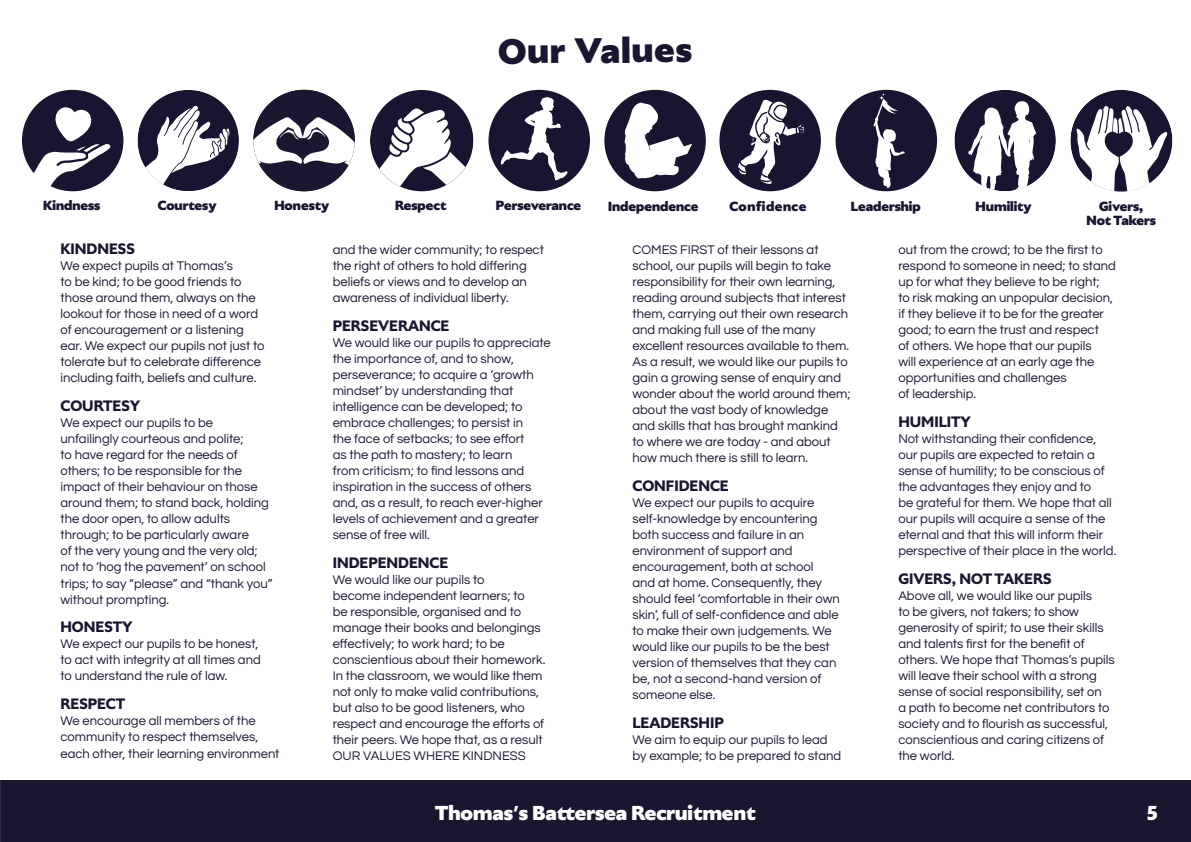
<style>
.page{position:relative;width:1191px;height:842px;background:#fff}
.page>*{position:absolute;margin:0;border:0;box-sizing:border-box;transform-origin:0 0}
.t1{font:700 35px "Gardner Sans";letter-spacing:.02em;color:#1b1630}
.t2{font:700 20px "Gardner Sans";color:#fff}
.t3{font:600 15px "Gardner Sans";color:#1b1630}
.t4{font:700 13.1px/13.9px "Gardner Sans";color:#1a1430;text-align:center}
.t5{font:700 13.1px "Gardner Sans";letter-spacing:.04em;color:#1a1430}
.t6{font:13px/16px "Questrial";color:#1b1630}
.s1{font-family:"Avenir";font-weight:900}
</style>
<div class="page">
<div style="left:0;top:781px;width:1191px;height:61px;background:#1b1630"></div>
<svg style="left:137px;top:90px;width:102px;height:101px"></svg>
<svg style="left:370px;top:90px;width:103px;height:101px"></svg>
<div style="left:488px;top:90px;width:102px;height:101px;background:#1a1430;border-radius:50%"></div>
<svg style="left:501px;top:97px;width:67px;height:83px"></svg>
<img style="left:253px;top:90px;width:102px;height:101px;border-radius:51px">
<div style="left:22px;top:90px;width:101px;height:101px;background:#1a1430;border-radius:50%"></div>
<svg style="left:29px;top:107px;width:82px;height:85px"></svg>
<svg style="left:954px;top:90px;width:101px;height:101px"></svg>
<div style="left:604px;top:90px;width:102px;height:101px;background:#1a1430;border-radius:50%"></div>
<svg style="left:624px;top:103px;width:68px;height:76px"></svg>
<div style="left:719px;top:90px;width:102px;height:101px;background:#1a1430;border-radius:50%"></div>
<svg style="left:738px;top:100px;width:66px;height:84px"></svg>
<div style="left:835px;top:90px;width:102px;height:101px;background:#1a1430;border-radius:50%"></div>
<svg style="left:873px;top:93px;width:32px;height:95px"></svg>
<div style="left:1070px;top:90px;width:102px;height:102px;background:#1a1430;border-radius:50%"></div>
<svg style="left:1076px;top:106px;width:91px;height:86px"></svg>
<h1 class="t1" style="left:498px;top:29px;width:196px">Our Values</h1>
<p class="t4" style="left:43px;top:199px;width:59px">Kindness</p>
<p class="t4" style="left:158px;top:199px;width:60px">Courtesy</p>
<p class="t4" style="left:274px;top:199px;width:56px">Honesty</p>
<p class="t4" style="left:395px;top:199px;width:53px">Respect</p>
<p class="t4" style="left:496px;top:199px;width:87px">Perseverance</p>
<p class="t4" style="left:608px;top:200px;width:92px">Independence</p>
<p class="t5" style="left:729px;top:198px;width:79px">Confidence</p>
<p class="t4" style="left:851px;top:200px;width:71px">Leadership</p>
<p class="t4" style="left:975px;top:200px;width:58px">Humility</p>
<p class="t4" style="left:1086px;top:200px;width:71px">Givers,<br>Not Takers</p>
<p class="t3" style="left:60px;top:240px;width:76px">KINDNESS</p>
<p class="t6" style="left:60px;top:258px;width:206px">We expect pupils at Thomas’s<br>to be kind; to be good friends to those around them, always on the lookout for those in need of a word of encouragement or a listening ear. We expect our pupils not just to tolerate but to celebrate difference including faith, beliefs and culture.</p>
<p class="t3" style="left:60px;top:397px;width:81px">COURTESY</p>
<p class="t6" style="left:60px;top:415px;width:213px">We expect our pupils to be unfailingly courteous and polite;<br>to have regard for the needs of others; to be responsible for the impact of their behaviour on those around them; to stand back, holding the door open, to allow adults through; to be particularly aware<br>of the very young and the very old; not to ‘hog the pavement’ on school trips; to say “please” and “thank you” without prompting.</p>
<p class="t3" style="left:60px;top:618px;width:74px">HONESTY</p>
<p class="t6" style="left:60px;top:636px;width:202px">We expect our pupils to be honest, to act with integrity at all times and to understand the rule of law.</p>
<p class="t3" style="left:60px;top:695px;width:66px">RESPECT</p>
<p class="t6" style="left:60px;top:713px;width:220px">We encourage all members of the community to respect themselves, each other, their learning environment</p>
<p class="t6" style="left:898px;top:242px;width:219px">out from the crowd; to be the first to respond to someone in need; to stand up for what they believe to be right;<br>to risk making an unpopular decision, if they believe it to be for the greater good; to earn the trust and respect<br>of others. We hope that our pupils<br>will experience at an early age the opportunities and challenges<br>of leadership.</p>
<p class="t3" style="left:898px;top:412px;width:74px">HUMILITY</p>
<p class="t6" style="left:898px;top:431px;width:219px">Not withstanding their confidence, our pupils are expected to retain a sense of humility; to be conscious of the advantages they enjoy and to<br>be grateful for them. We hope that all our pupils will acquire a sense of the eternal and that this will inform their perspective of their place in the world.</p>
<p class="t3" style="left:898px;top:569px;width:155px">GIVERS, NOT TAKERS</p>
<p class="t6" style="left:898px;top:588px;width:218px">Above all, we would like our pupils<br>to be givers, not takers; to show generosity of spirit; to use their skills and talents first for the benefit of others. We hope that Thomas’s pupils will leave their school with a strong sense of social responsibility, set on<br>a path to become net contributors to society and to flourish as successful, conscientious and caring citizens of the world.</p>
<p class="t6" style="left:632px;top:242px;width:220px">COMES FIRST of their lessons at school, our pupils will begin to take responsibility for their own learning, reading around subjects that interest them, carrying out their own research and making full use of the many excellent resources available to them.<br>As a result, we would like our pupils to gain a growing sense of enquiry and wonder about the world around them; about the vast body of knowledge and skills that has brought mankind to where we are today - and about how much there is still to learn.</p>
<p class="t3" style="left:632px;top:476px;width:98px">CONFIDENCE</p>
<p class="t6" style="left:632px;top:495px;width:209px">We expect our pupils to acquire self-knowledge by encountering both success and failure in an environment of support and encouragement, both at school<br>and at home. Consequently, they should feel ‘comfortable in their own skin’, full of self-confidence and able to make their own judgements. We would like our pupils to be the best version of themselves that they can be, not a second-hand version of someone else.</p>
<p class="t3" style="left:632px;top:713px;width:93px">LEADERSHIP</p>
<p class="t6" style="left:632px;top:732px;width:210px">We aim to equip our pupils to lead by example; to be prepared to stand</p>
<p class="t6" style="left:333px;top:242px;width:213px">and the wider community; to respect the right of others to hold differing beliefs or views and to develop an awareness of individual liberty.</p>
<p class="t3" style="left:333px;top:316px;width:118px">PERSEVERANCE</p>
<p class="t6" style="left:333px;top:335px;width:220px">We would like our pupils to appreciate the importance of, and to show, perseverance; to acquire a ‘growth mindset’ by understanding that intelligence can be developed; to embrace challenges; to persist in<br>the face of setbacks; to see effort<br>as the path to mastery; to learn<br>from criticism; to find lessons and inspiration in the success of others and, as a result, to reach ever-higher levels of achievement and a greater sense of free will.</p>
<p class="t3" style="left:333px;top:553px;width:117px">INDEPENDENCE</p>
<p class="t6" style="left:333px;top:572px;width:214px">We would like our pupils to<br>become independent learners; to<br>be responsible, organised and to manage their books and belongings effectively; to work hard; to be conscientious about their homework.<br>In the classroom, we would like them not only to make valid contributions, but also to be good listeners, who respect and encourage the efforts of their peers. We hope that, as a result OUR VALUES WHERE KINDNESS</p>
<h2 class="t2" style="left:435px;top:800px;width:322px">Thomas<span class="s1">’</span>s Battersea Recruitment</h2>
<h2 class="t2" style="left:1147px;top:800px;width:12px">5</h2>
</div>
